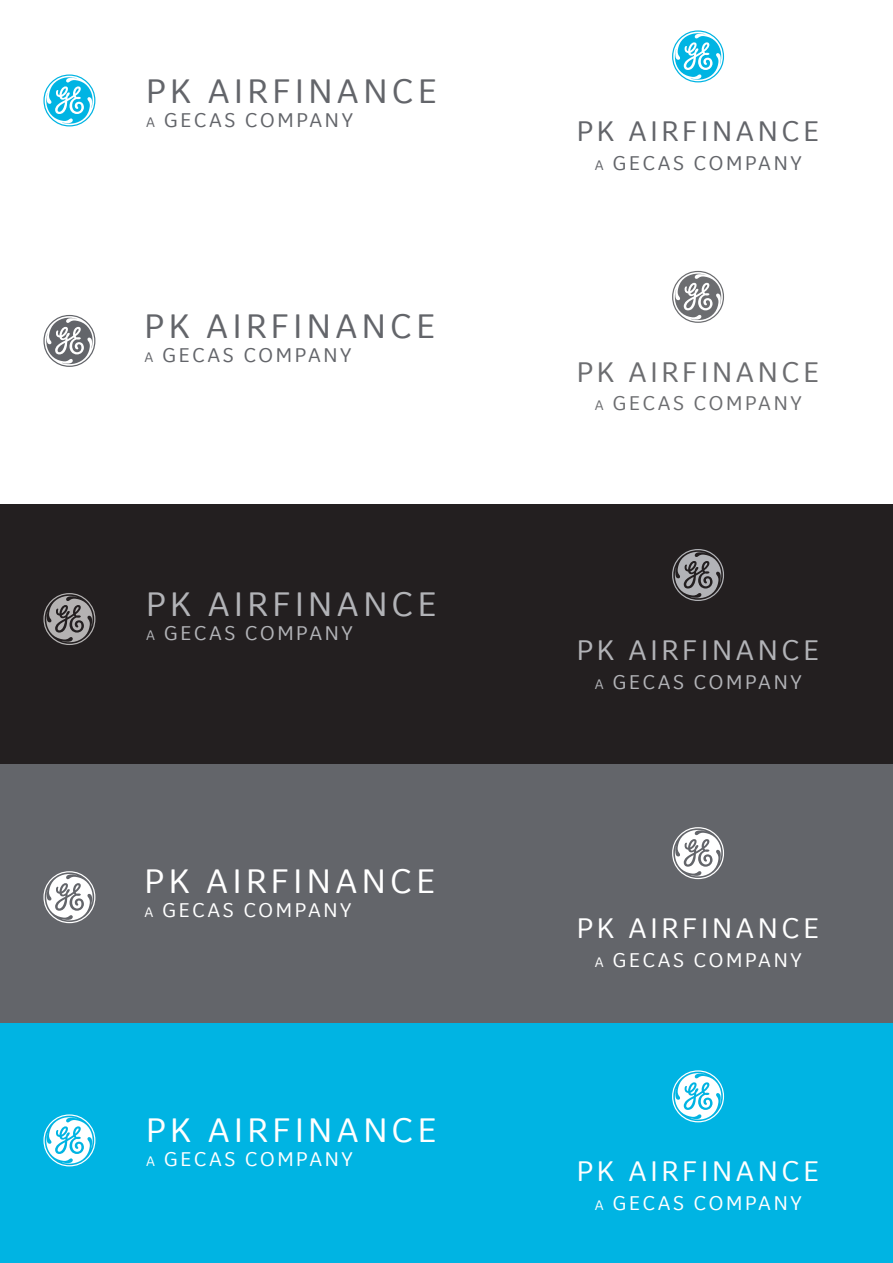
<style>
.page{position:relative;width:893px;height:1263px;background:#fff}
.page>*{position:absolute;margin:0;border:0;box-sizing:border-box;transform-origin:0 0}
.t1{font:72px "GE Logo Font";color:#fff}
.t2{font:72px "GE Logo Font";color:#00b4e3}
.t3{font:72px "GE Logo Font";color:#b2b3b7}
.t4{font:72px "GE Logo Font";color:#6c6d70}
.t5{font:36px "GE Inspira Sans";letter-spacing:.125em;color:#63656a}
.t6{font:36px "GE Inspira Sans";letter-spacing:.125em;color:#fff}
.t7{font:36px "GE Inspira Sans";letter-spacing:.125em;color:#b2b3b7}
.t8{font:30px "GE Inspira Sans";letter-spacing:.125em;color:#fff}
.t9{font:30px "GE Inspira Sans";letter-spacing:.125em;color:#63656a}
.t10{font:30px "GE Inspira Sans";letter-spacing:.125em;color:#b2b3b7}
.t11{font:30px "GE Inspira Sans";letter-spacing:.125em;color:#6c6d70}
.t12{font:21px "GE Inspira Sans";letter-spacing:.125em;color:#fff}
.t13{font:21px "GE Inspira Sans";letter-spacing:.125em;color:#63656a}
.t14{font:21px "GE Inspira Sans";letter-spacing:.125em;color:#b2b3b7}
.t15{font:21px "GE Inspira Sans";letter-spacing:.125em;color:#6c6d70}
.s1{font-family:"GE Logo Font";font-size:72px;color:#00b4e3}
.s2{font-size:14.7px}
.s3{font-family:"GE Logo Font";font-size:72px}
.s4{font-family:"GE Logo Font";font-size:72px;color:#b4b2b2}
</style>
<div class="page">
<div style="left:0;top:764px;width:893px;height:259px;background:#63656a"></div>
<div style="left:0;top:505px;width:893px;height:259px;background:#231f20"></div>
<div style="left:0;top:1023px;width:893px;height:240px;background:#00b4e3"></div>
<h2 class="t5" style="left:43px;top:69px;width:395px"><span class="s1">g</span> PK AIRFINANCE</h2>
<p class="t13" style="left:146px;top:107px;width:208px"><span class="s2">A</span> GECAS COMPANY</p>
<h2 class="t5" style="left:43px;top:303px;width:393px"><span class="s3">g</span> PK AIRFINANCE</h2>
<p class="t13" style="left:145px;top:342px;width:208px"><span class="s2">A</span> GECAS COMPANY</p>
<h2 class="t7" style="left:43px;top:581px;width:395px"><span class="s4">g</span> PK AIRFINANCE</h2>
<p class="t14" style="left:146px;top:620px;width:208px"><span class="s2">A</span> GECAS COMPANY</p>
<h2 class="t6" style="left:43px;top:858px;width:393px"><span class="s3">g</span> PK AIRFINANCE</h2>
<p class="t12" style="left:145px;top:896px;width:208px"><span class="s2">A</span> GECAS COMPANY</p>
<h2 class="t6" style="left:43px;top:1107px;width:395px"><span class="s3">g</span> PK AIRFINANCE</h2>
<p class="t12" style="left:146px;top:1146px;width:208px"><span class="s2">A</span> GECAS COMPANY</p>
<h1 class="t2" style="left:672px;top:15px;width:53px">g</h1>
<h3 class="t9" style="left:577px;top:113px;width:244px">PK AIRFINANCE</h3>
<p class="t13" style="left:595px;top:150px;width:208px"><span class="s2">A</span> GECAS COMPANY</p>
<h1 class="t4" style="left:672px;top:256px;width:53px">g</h1>
<h3 class="t11" style="left:577px;top:353px;width:244px">PK AIRFINANCE</h3>
<p class="t15" style="left:595px;top:390px;width:208px"><span class="s2">A</span> GECAS COMPANY</p>
<h1 class="t3" style="left:672px;top:534px;width:53px">g</h1>
<h3 class="t10" style="left:577px;top:631px;width:244px">PK AIRFINANCE</h3>
<p class="t14" style="left:595px;top:669px;width:208px"><span class="s2">A</span> GECAS COMPANY</p>
<h1 class="t1" style="left:672px;top:812px;width:53px">g</h1>
<h3 class="t8" style="left:577px;top:909px;width:244px">PK AIRFINANCE</h3>
<p class="t12" style="left:595px;top:947px;width:208px"><span class="s2">A</span> GECAS COMPANY</p>
<h1 class="t1" style="left:672px;top:1055px;width:53px">g</h1>
<h3 class="t8" style="left:577px;top:1152px;width:244px">PK AIRFINANCE</h3>
<p class="t12" style="left:595px;top:1190px;width:208px"><span class="s2">A</span> GECAS COMPANY</p>
</div>
